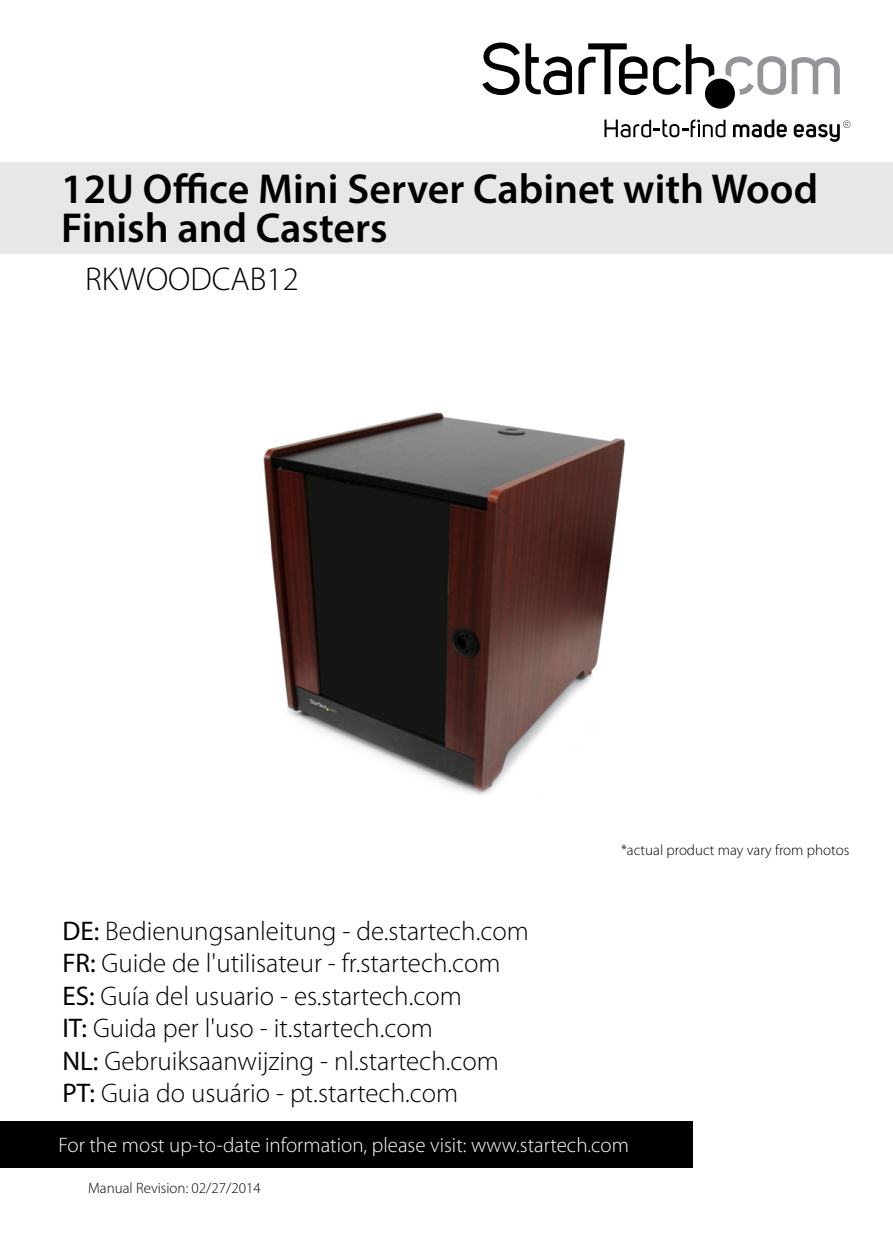
<style>
.page{position:relative;width:893px;height:1259px;background:#fff}
.page>*{position:absolute;margin:0;border:0;box-sizing:border-box;transform-origin:0 0}
.t1{font:600 42px/39px "Myriad Pro";color:#000}
.t2{font:300 33px "Myriad Pro";color:#000}
.t3{font:300 27px/32.4px "Myriad Pro";color:#000}
.t4{font:300 21px "Myriad Pro";color:#fff}
.t5{font:300 15px "Myriad Pro";color:#000}
.s1{font-weight:400}
</style>
<div class="page">
<svg style="left:792px;top:57px;width:48px;height:37px"></svg>
<svg style="left:725px;top:56px;width:61px;height:39px"></svg>
<svg style="left:794px;top:120px;width:56px;height:22px"></svg>
<svg style="left:733px;top:119px;width:54px;height:19px"></svg>
<svg style="left:604px;top:119px;width:121px;height:18px"></svg>
<svg style="left:482px;top:43px;width:90px;height:52px"></svg>
<svg style="left:578px;top:43px;width:69px;height:52px"></svg>
<svg style="left:653px;top:44px;width:61px;height:51px"></svg>
<div style="left:705px;top:79px;width:30px;height:30px;background:#000;border-radius:50%"></div>
<div style="left:0;top:1121px;width:692px;height:46px;background:#000"></div>
<div style="left:0;top:162px;width:893px;height:92px;background:#e6e7e8"></div>
<img style="left:263px;top:412px;width:363px;height:383px">
<h1 class="t1" style="left:61px;top:168px;width:758px">12U Office Mini Server Cabinet with Wood<br>Finish and Casters</h1>
<p class="t2" style="left:85px;top:260px;width:215px">RKWOODCAB12</p>
<p class="t3" style="left:62px;top:914px;width:468px"><span class="s1">DE:</span> Bedienungsanleitung - de.startech.com <span class="s1">FR:</span> Guide de l'utilisateur - fr.startech.com <span class="s1">ES:</span> Guía del usuario - es.startech.com<br><span class="s1">IT:</span> Guida per l'uso - it.startech.com<br><span class="s1">NL:</span> Gebruiksaanwijzing - nl.startech.com <span class="s1">PT:</span> Guia do usuário - pt.startech.com</p>
<p class="t5" style="left:621px;top:840px;width:230px">*actual product may vary from photos</p>
<p class="t4" style="left:58px;top:1132px;width:572px">For the most up-to-date information, please visit: www.startech.com</p>
<p class="t5" style="left:88px;top:1178px;width:174px">Manual Revision: 02/27/2014</p>
</div>
